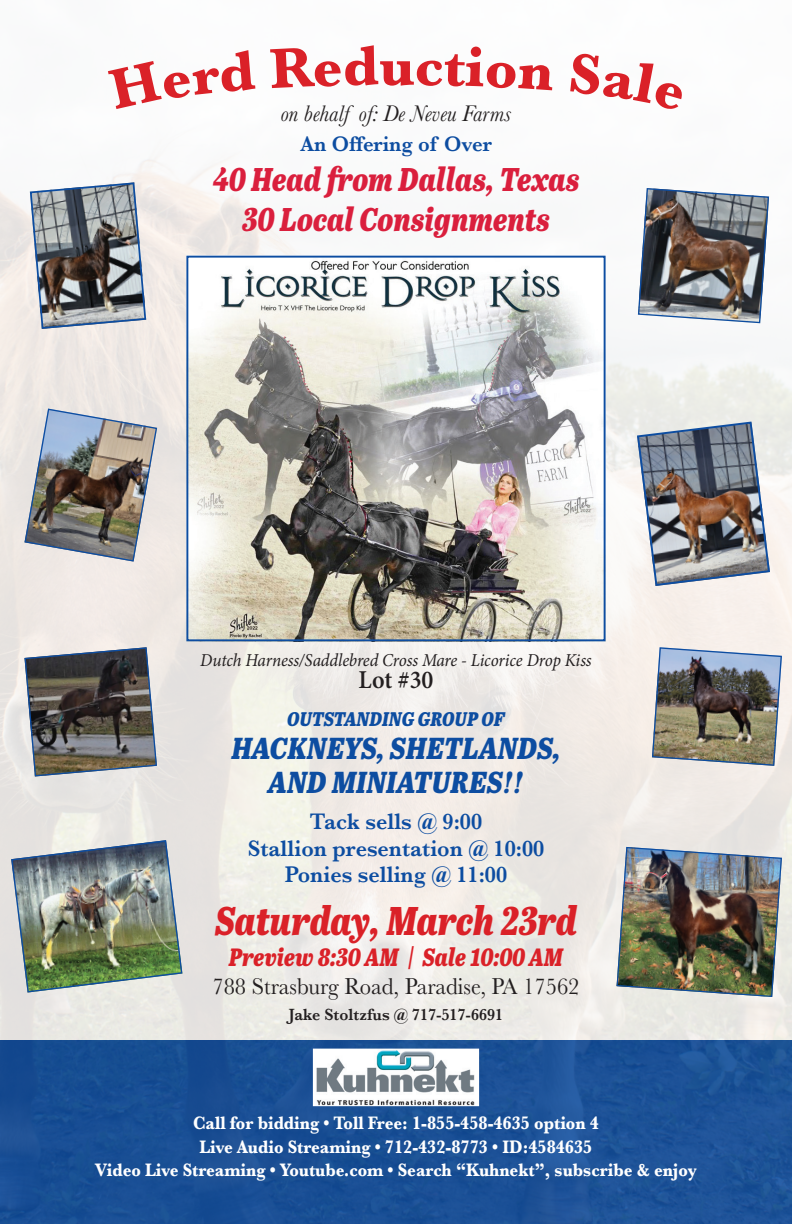
<style>
.page{position:relative;width:792px;height:1224px;background:#fff}
.page>*{position:absolute;margin:0;border:0;box-sizing:border-box;transform-origin:0 0}
.t1{font:700 58.6px "Baskerville";color:#da2128}
.t2{font:italic 40px "Abril Titling Cnd Eb";letter-spacing:-.005em;color:#da2128;scale:.95 1}
.t3{font:italic 32.8px "Abril Titling Cnd Eb";color:#da1f3d;scale:.95 1}
.t4{font:italic 30.4px/33.4px "Abril Titling Cnd Eb";color:#0d4da1;text-align:center}
.t5{font:600 25.8px "Minion Pro";color:#231f20;scale:.94 1}
.t6{font:italic 25px "Abril Titling Cnd Eb";color:#da2128;scale:.95 1}
.t7{font:23.8px "Baskerville";color:#231f20;scale:.95 1}
.t8{font:600 23.4px "Baskerville";color:#0d4da1;scale:.95 1}
.t9{font:italic 23.4px "Baskerville";color:#231f20;scale:.95 1}
.t10{font:600 21.8px "Baskerville";color:#0d4da1;scale:.95 1}
.t11{font:italic 19.8px "Abril Titling Cnd Eb";color:#0d4da1}
.t12{font:700 18.8px "Baskerville";color:#fff;scale:.9 1}
.t13{font:italic 18.2px "Minion Pro";letter-spacing:-.01em;color:#231f20;scale:.94 1}
.t14{font:600 16.8px "Baskerville";color:#231f20;scale:.95 1}
</style>
<div class="page">
<img style="left:0;top:157px;width:792px;height:1067px">
<img style="left:29px;top:181px;width:118px;height:149px">
<img style="left:638px;top:188px;width:131px;height:135px">
<div style="left:638px;top:188px;width:131px;height:135px;border:1px solid #0d4da1;border-radius:9px"></div>
<img style="left:189px;top:259px;width:414px;height:379px">
<div style="left:186px;top:256px;width:420px;height:385px;border:2px solid #0d4da1"></div>
<img style="left:636px;top:420px;width:135px;height:167px">
<img style="left:24px;top:408px;width:134px;height:154px">
<img style="left:313px;top:1049px;width:166px;height:57px">
<img style="left:24px;top:647px;width:133px;height:130px">
<div style="left:25px;top:647px;width:132px;height:129px;border:1px solid #0d4da1;border-radius:10px"></div>
<img style="left:652px;top:647px;width:130px;height:119px">
<div style="left:652px;top:647px;width:130px;height:119px;border:1px solid #0d4da1;border-radius:8px"></div>
<img style="left:617px;top:847px;width:165px;height:150px">
<div style="left:617px;top:847px;width:165px;height:150px;border:1px solid #0d4da1;border-radius:10px"></div>
<img style="left:10px;top:839px;width:173px;height:154px">
<h1 class="t1" style="left:379px;top:25px;width:37px">u</h1>
<p class="t9" style="left:281px;top:98px;width:244px">on behalf of: De Neveu Farms</p>
<p class="t10" style="left:300px;top:128px;width:204px">An Offering of Over</p>
<p class="t3" style="left:212px;top:155px;width:388px">40 Head from Dallas, Texas</p>
<p class="t3" style="left:242px;top:195px;width:326px">30 Local Consignments</p>
<p class="t13" style="left:200px;top:647px;width:418px">Dutch Harness/Saddlebred Cross Mare - Licorice Drop Kiss</p>
<p class="t5" style="left:358px;top:662px;width:81px">Lot #30</p>
<p class="t11" style="left:287px;top:704px;width:219px">OUTSTANDING GROUP OF</p>
<p class="t4" style="left:231px;top:731px;width:331px">HACKNEYS, SHETLANDS,<br>AND MINIATURES!!</p>
<p class="t8" style="left:310px;top:805px;width:183px">Tack sells @ 9:00</p>
<p class="t8" style="left:248px;top:832px;width:314px">Stallion presentation @ 10:00</p>
<p class="t8" style="left:285px;top:858px;width:235px">Ponies selling @ 11:00</p>
<p class="t2" style="left:215px;top:891px;width:382px">Saturday, March 23rd</p>
<p class="t6" style="left:229px;top:939px;width:353px">Preview 8:30 AM | Sale 10:00 AM</p>
<p class="t7" style="left:212px;top:971px;width:388px">788 Strasburg Road, Paradise, PA 17562</p>
<p class="t14" style="left:289px;top:1003px;width:227px">Jake Stoltzfus @ 717-517-6691</p>
<p class="t12" style="left:193px;top:1110px;width:453px">Call for bidding • Toll Free: 1-855-458-4635 option 4</p>
<p class="t12" style="left:200px;top:1134px;width:438px">Live Audio Streaming • 712-432-8773 • ID:4584635</p>
<p class="t12" style="left:95px;top:1157px;width:670px">Video Live Streaming • Youtube.com • Search “Kuhnekt”, subscribe &amp; enjoy</p>
</div>
